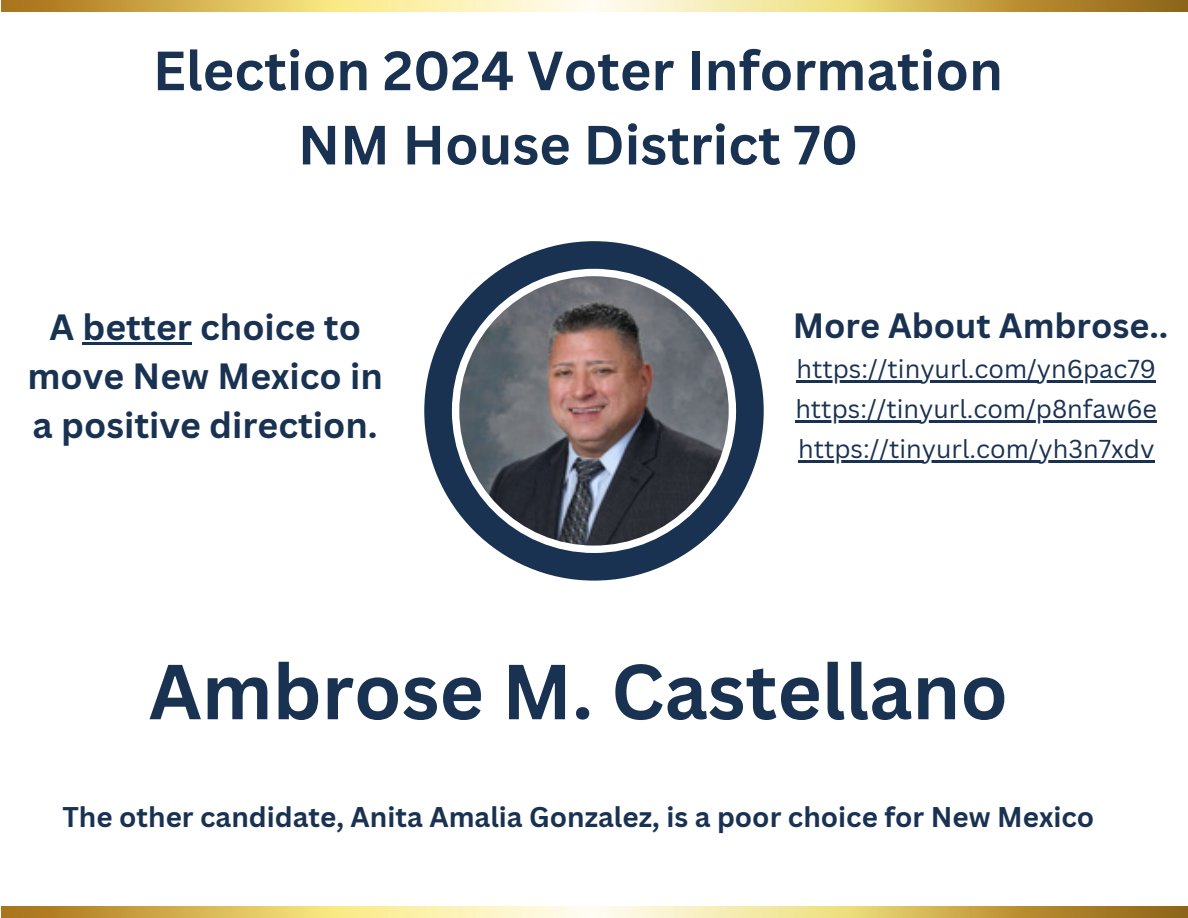
<style>
.page{position:relative;width:1188px;height:918px;background:#fff}
.page>*{position:absolute;margin:0;border:0;box-sizing:border-box;transform-origin:0 0}
.t1{font:700 76.2px "Canva Sans";color:#193252}
.t2{font:700 54px/74.4px "Canva Sans";color:#193252;text-align:center}
.t3{font:700 35.7px/48.9px "Canva Sans";color:#193252;text-align:center}
.t4{font:700 34.2px "Canva Sans";color:#193252}
.t5{font:700 27.9px "Canva Sans";color:#193252}
.t6{font:25.2px "Canva Sans";color:#193252}
</style>
<div class="page">
<svg style="left:424px;top:241px;width:340px;height:340px"></svg>
<img style="left:1px;top:0;width:1186px;height:11px">
<img style="left:1px;top:907px;width:1186px;height:11px">
<hr style="left:796px;top:380px;width:360px;height:2px;background:#193252">
<hr style="left:795px;top:420px;width:362px;height:2px;background:#193252">
<hr style="left:798px;top:460px;width:357px;height:2px;background:#193252">
<hr style="left:83px;top:343px;width:109px;height:2px;background:#193252">
<p class="t2" style="left:153px;top:32px;width:852px">Election 2024 Voter Information<br>NM House District 70</p>
<h1 class="t3" style="left:27px;top:302px;width:357px">A better choice to move New Mexico in a positive direction.</h1>
<p class="t4" style="left:793px;top:302px;width:377px">More About Ambrose..</p>
<p class="t6" style="left:796px;top:351px;width:361px">https://tinyurl.com/yn6pac79</p>
<p class="t6" style="left:795px;top:391px;width:363px">https://tinyurl.com/p8nfaw6e</p>
<p class="t6" style="left:798px;top:431px;width:358px">https://tinyurl.com/yh3n7xdv</p>
<h4 class="t1" style="left:149px;top:638px;width:861px">Ambrose M. Castellano</h4>
<p class="t5" style="left:62px;top:797px;width:1033px">The other candidate, Anita Amalia Gonzalez, is a poor choice for New Mexico</p>
</div>
